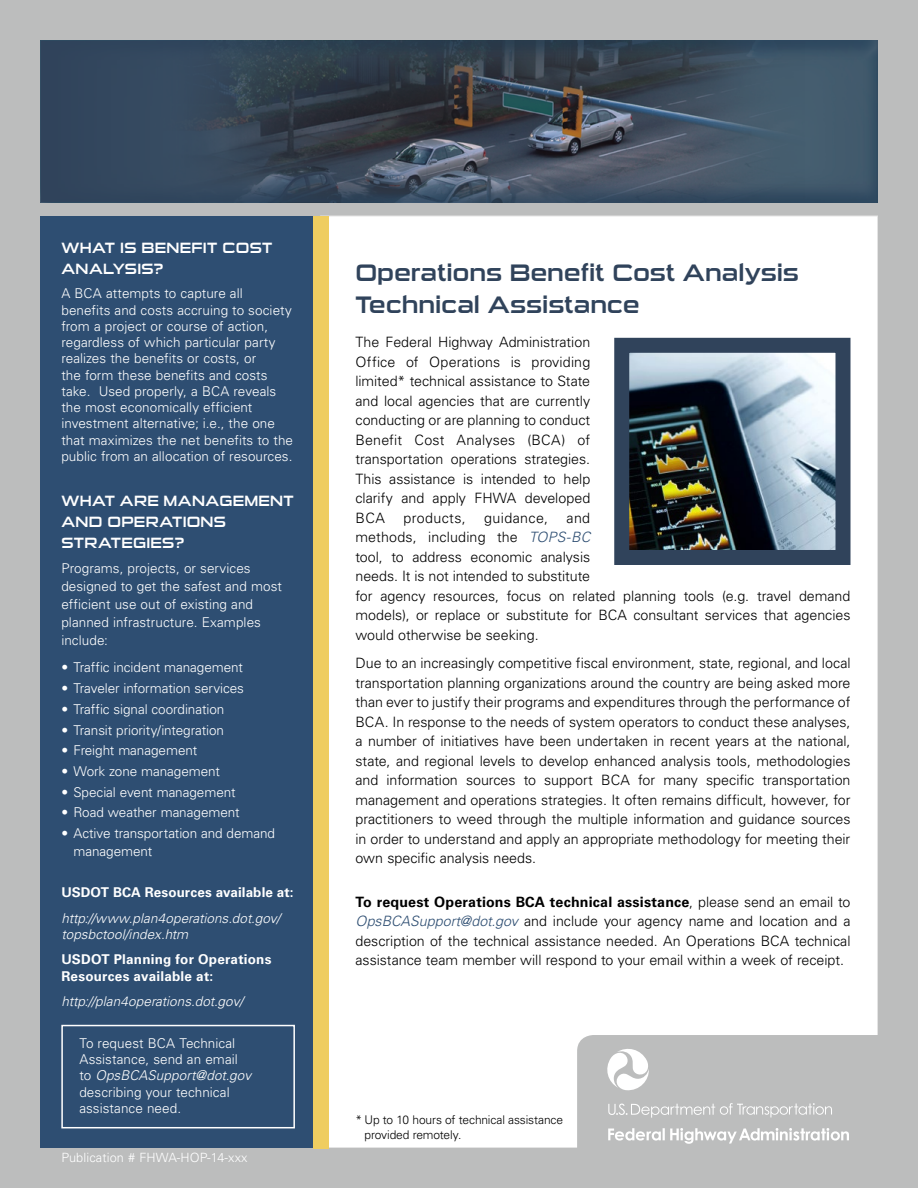
<style>
.page{position:relative;width:918px;height:1188px;background:#bcbdbd}
.page>*{position:absolute;margin:0;border:0;box-sizing:border-box;transform-origin:0 0}
.t1{font:24px/31.5px "Sui Generis Rg";letter-spacing:-.005em;color:#30435b}
.t2{font:15px/21px "Sui Generis Rg";letter-spacing:.015em;color:#fff}
.t3{font:300 14.25px/19.5px "Univers LT Std";color:#000;text-align:justify}
.t4{font:300 14.25px "Univers LT Std";letter-spacing:.025em;color:#000}
.t5{font:300 13.5px/16.2px "Univers LT Std";color:#fff}
.t6{font:italic 300 13.5px/16.5px "Univers LT Std";letter-spacing:.005em;color:#fff}
.t7{font:700 13.5px/16.2px "Univers LT Std";letter-spacing:.015em;color:#fff}
.t8{font:300 12.75px "Univers LT Std";letter-spacing:.01em;color:#fff}
.t9{font:300 12px/15px "Univers LT Std";letter-spacing:-.01em;color:#000}
.s1{font-style:italic}
.s2{font-style:italic;color:#2e4e72}
.s3{font-weight:700}
</style>
<div class="page">
<div style="left:321px;top:216px;width:557px;height:932px;background:#fff;border:1px solid #e4e4e4"></div>
<div style="left:313px;top:216px;width:16px;height:932px;background:#efcd60"></div>
<div style="left:577px;top:1035px;width:341px;height:151px;background:#bcbdbd;border-radius:16px"></div>
<svg style="left:608px;top:1103px;width:224px;height:15px"></svg>
<svg style="left:607px;top:1049px;width:42px;height:42px"></svg>
<svg style="left:608px;top:1128px;width:241px;height:16px"></svg>
<div style="left:27px;top:30px;width:864px;height:174px;background:#68a8c8;opacity:.5"></div>
<div style="left:40px;top:216px;width:273px;height:932px;background:#2e4e72"></div>
<img style="left:630px;top:354px;width:204px;height:195px">
<div style="left:614px;top:338px;width:236px;height:227px;border:15px solid #30435b"></div>
<div style="left:61px;top:1025px;width:234px;height:103px;border:2px solid #fff"></div>
<svg style="left:41px;top:41px;width:836px;height:161px"></svg>
<p class="t2" style="left:61px;top:238px;width:213px">WHAT IS BENEFIT COST<br>ANALYSIS?</p>
<p class="t5" style="left:61px;top:285px;width:233px">A BCA attempts to capture all benefits and costs accruing to society from a project or course of action, regardless of which particular party realizes the benefits or costs, or<br>the form these benefits and costs take. Used properly, a BCA reveals the most economically efficient investment alternative; i.e., the one that maximizes the net benefits to the public from an allocation of resources.</p>
<p class="t2" style="left:61px;top:490px;width:234px">WHAT ARE MANAGEMENT<br>AND OPERATIONS<br>STRATEGIES?</p>
<p class="t5" style="left:61px;top:560px;width:222px;line-height:18px">Programs, projects, or services designed to get the safest and most efficient use out of existing and planned infrastructure. Examples include:</p>
<p class="t5" style="left:61px;top:660px;width:183px">• Traffic incident management</p>
<p class="t5" style="left:61px;top:680px;width:184px">• Traveler information services</p>
<p class="t5" style="left:61px;top:701px;width:164px">• Traffic signal coordination</p>
<p class="t5" style="left:61px;top:722px;width:164px">• Transit priority/integration</p>
<p class="t5" style="left:61px;top:742px;width:137px">• Freight management</p>
<p class="t5" style="left:61px;top:763px;width:160px">• Work zone management</p>
<p class="t5" style="left:61px;top:784px;width:176px">• Special event management</p>
<p class="t5" style="left:61px;top:804px;width:180px">• Road weather management</p>
<p class="t5" style="left:73px;top:824px;width:203px;line-height:18px;text-indent:-12px">• Active transportation and demand management</p>
<p class="t7" style="left:61px;top:885px;width:234px">USDOT BCA Resources available at:</p>
<p class="t6" style="left:61px;top:910px;width:220px">http://www.plan4operations.dot.gov/ topsbctool/index.htm</p>
<p class="t7" style="left:61px;top:952px;width:212px">USDOT Planning for Operations<br>Resources available at:</p>
<p class="t6" style="left:61px;top:993px;width:183px">http://plan4operations.dot.gov/</p>
<p class="t5" style="left:79px;top:1035px;width:173px">To request BCA Technical<br>Assistance, send an email to <span class="s1">OpsBCASupport@dot.gov </span>describing your technical assistance need.</p>
<p class="t8" style="left:61px;top:1150px;width:188px">Publication # FHWA-HOP-14-xxx</p>
<h1 class="t1" style="left:356px;top:257px;width:445px">Operations Benefit Cost Analysis<br>Technical Assistance</h1>
<p class="t3" style="left:356px;top:332px;width:236px">The Federal Highway Administration Office of Operations is providing limited* technical assistance to State and local agencies that are currently conducting or are planning to conduct Benefit Cost Analyses (BCA) of transportation operations strategies.<br>This assistance is intended to help clarify and apply FHWA developed BCA</p>
<p class="t3" style="left:356px;top:508px;width:497px;text-align:left;text-indent:211px">and<br>methods, including the <span class="s2">TOPS-BC<br></span>tool, to address economic analysis<br>needs. It is not intended to substitute<br>for agency resources, focus on related planning tools (e.g. travel demand models), or replace or substitute for BCA consultant services that agencies would otherwise be seeking.</p>
<p class="t3" style="left:356px;top:653px;width:497px">Due to an increasingly competitive fiscal environment, state, regional, and local transportation planning organizations around the country are being asked more than ever to justify their programs and expenditures through the performance of BCA. In response to the needs of system operators to conduct these analyses, a number of initiatives have been undertaken in recent years at the national, state, and regional levels to develop enhanced analysis tools, methodologies and information sources to support BCA for many specific transportation management and operations strategies. It often remains difficult, however, for practitioners to weed through the multiple information and guidance sources in order to understand and apply an appropriate methodology for meeting their own specific analysis needs.</p>
<p class="t3" style="left:356px;top:892px;width:497px"><span class="s3">To request Operations BCA technical assistance</span>, please send an email to <span class="s2">OpsBCASupport@dot.gov</span> and include your agency name and location and a description of the technical assistance needed. An Operations BCA technical assistance team member will respond to your email within a week of receipt.</p>
<p class="t4" style="left:403px;top:509px;width:64px">products,</p>
<p class="t4" style="left:484px;top:509px;width:65px">guidance,</p>
<p class="t9" style="left:364px;top:1112px;width:200px;text-indent:-9px">* Up to 10 hours of technical assistance provided remotely.</p>
</div>
